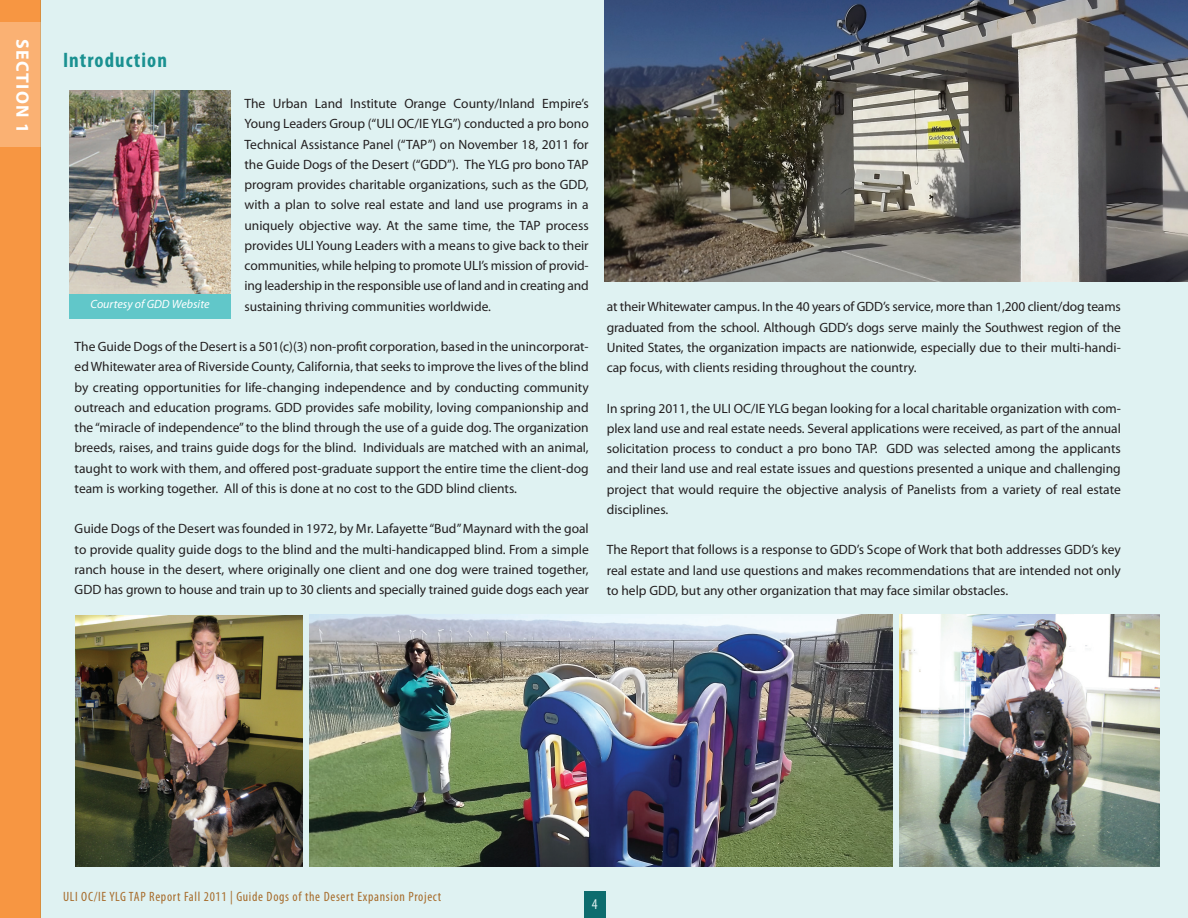
<style>
.page{position:relative;width:1188px;height:918px;background:#fff}
.page>*{position:absolute;margin:0;border:0;box-sizing:border-box;transform-origin:0 0}
.t1{font:700 condensed 21px "Myriad Pro";letter-spacing:.05em;color:#1e9999}
.t2{font:700 18px "Myriad Pro";letter-spacing:.07em;color:#fff}
.t3{font:condensed 15px "Myriad Pro";color:#fff}
.t4{font:13.5px/20.2px "Myriad Pro";color:#231f20;text-align:justify}
.t5{font:condensed 13.5px "Myriad Pro";letter-spacing:.05em;color:#bf722f}
.t6{font:italic 12px "Myriad Pro";color:#fff}
</style>
<div class="page">
<div style="left:0;top:0;width:40px;height:918px;background:#f79642"></div>
<div style="left:0;top:22px;width:40px;height:125px;background:#fab173"></div>
<div style="left:40px;top:0;width:1148px;height:918px;background:#dff2f2"></div>
<div style="left:69px;top:293px;width:162px;height:25px;background:#61c7c9"></div>
<img style="left:69px;top:90px;width:162px;height:204px">
<img style="left:900px;top:614px;width:259px;height:253px">
<img style="left:309px;top:614px;width:584px;height:253px">
<img style="left:76px;top:615px;width:226px;height:252px">
<img style="left:604px;top:0;width:584px;height:281px">
<h2 class="t2" style="left:34px;top:39px;width:95px;rotate:90deg">SECTION 1</h2>
<h1 class="t1" style="left:63px;top:47px;width:105px">Introduction</h1>
<p class="t4" style="left:244px;top:93px;width:346px">The Urban Land Institute Orange County/Inland Empire’s Young Leaders Group (“ULI OC/IE YLG”) conducted a pro bono Technical Assistance Panel (“TAP”) on November 18, 2011 for the Guide Dogs of the Desert (“GDD”). The YLG pro bono TAP program provides charitable organizations, such as the GDD, with a plan to solve real estate and land use programs in a uniquely objective way. At the same time, the TAP process provides ULI Young Leaders with a means to give back to their communities, while helping to promote ULI’s mission of provid&shy;ing leadership in the responsible use of land and in creating and sustaining thriving communities worldwide.</p>
<p class="t4" style="left:75px;top:336px;width:516px">The Guide Dogs of the Desert is a 501(c)(3) non-profit corporation, based in the unincorporat&shy;ed Whitewater area of Riverside County, California, that seeks to improve the lives of the blind by creating opportunities for life-changing independence and by conducting community outreach and education programs. GDD provides safe mobility, loving companionship and the “miracle of independence” to the blind through the use of a guide dog. The organization breeds, raises, and trains guide dogs for the blind. Individuals are matched with an animal, taught to work with them, and offered post-graduate support the entire time the client-dog team is working together. All of this is done at no cost to the GDD blind clients.</p>
<p class="t4" style="left:75px;top:518px;width:516px">Guide Dogs of the Desert was founded in 1972, by Mr. Lafayette “Bud” Maynard with the goal to provide quality guide dogs to the blind and the multi-handicapped blind. From a simple ranch house in the desert, where originally one client and one dog were trained together, GDD has grown to house and train up to 30 clients and specially trained guide dogs each year</p>
<p class="t6" style="left:90px;top:297px;width:121px">Courtesy of GDD Website</p>
<p class="t4" style="left:607px;top:297px;width:516px">at their Whitewater campus. In the 40 years of GDD’s service, more than 1,200 client/dog teams graduated from the school. Although GDD’s dogs serve mainly the Southwest region of the United States, the organization impacts are nationwide, especially due to their multi-handi&shy;cap focus, with clients residing throughout the country.</p>
<p class="t4" style="left:607px;top:398px;width:516px">In spring 2011, the ULI OC/IE YLG began looking for a local charitable organization with com&shy;plex land use and real estate needs. Several applications were received, as part of the annual solicitation process to conduct a pro bono TAP. GDD was selected among the applicants and their land use and real estate issues and questions presented a unique and challenging project that would require the objective analysis of Panelists from a variety of real estate disciplines.</p>
<p class="t4" style="left:607px;top:540px;width:516px">The Report that follows is a response to GDD’s Scope of Work that both addresses GDD’s key real estate and land use questions and makes recommendations that are intended not only to help GDD, but any other organization that may face similar obstacles.</p>
<p class="t5" style="left:63px;top:889px;width:380px">ULI OC/IE YLG TAP Report Fall 2011 | Guide Dogs of the Desert Expansion Project</p>
<p class="t3" style="left:592px;top:895px;width:7px">4</p>
</div>
